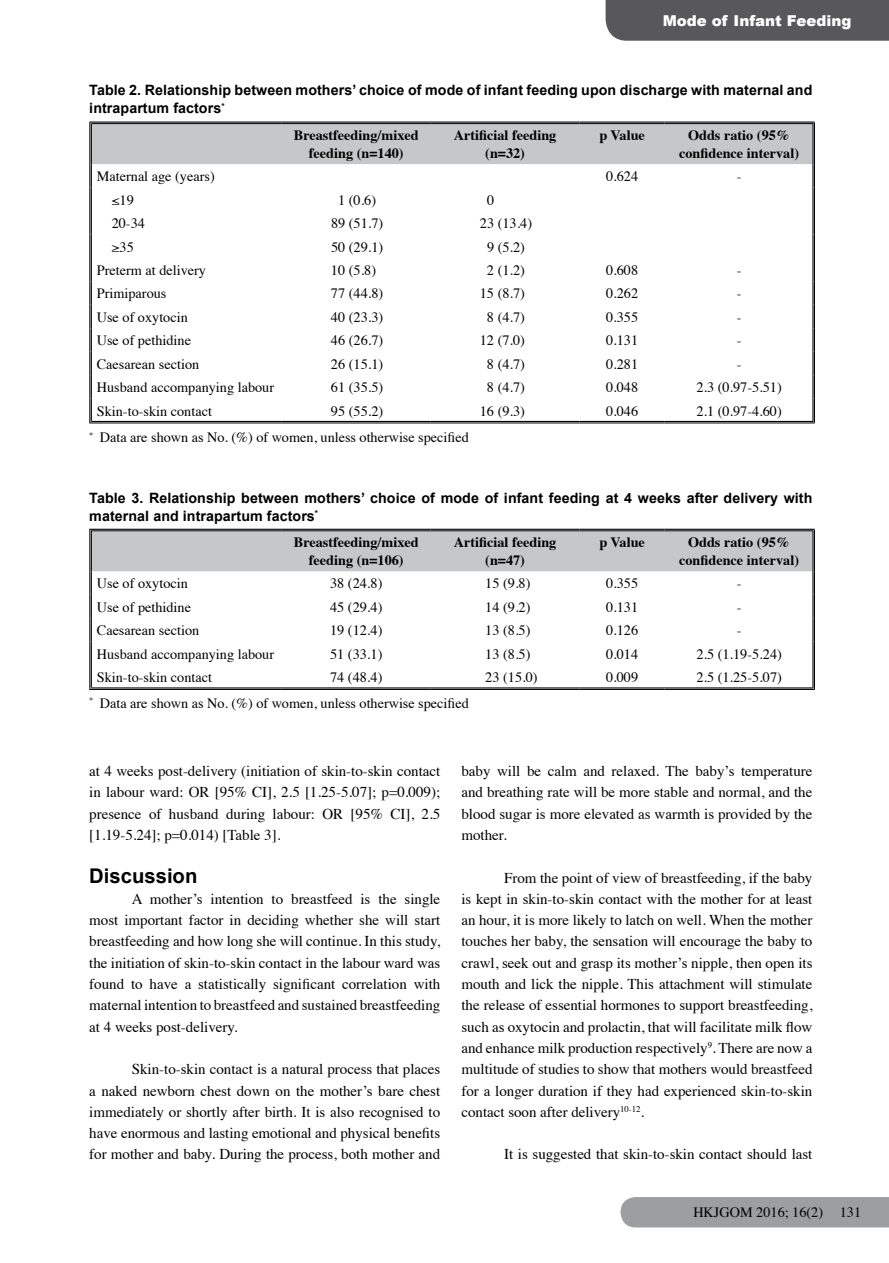
<style>
.page{position:relative;width:889px;height:1263px;background:#fff}
.page>*{position:absolute;margin:0;border:0;box-sizing:border-box;transform-origin:0 0}
.t1{font:700 20.25px "Arial";color:#000}
.t2{font:15px/21.3px "Times";color:#000;text-align:justify}
.t3{font:900 15px "Arial";color:#fff}
.t4{font:14.25px "Times";color:#000}
.t5{font:700 14.25px/18px "Arial";letter-spacing:.005em;color:#000}
.t6{font:700 14.25px/18px "Times";color:#000;text-align:center}
</style>
<div class="page">
<div style="left:605px;top:0;width:284px;height:41px;background:#58585a"></div>
<div style="left:620px;top:1197px;width:269px;height:30px;background:#9c9e9f"></div>
<hr style="left:89px;top:122px;width:193px;height:1px;background:#000">
<hr style="left:282px;top:122px;width:149px;height:1px;background:#000">
<hr style="left:431px;top:122px;width:148px;height:1px;background:#000">
<hr style="left:579px;top:122px;width:85px;height:1px;background:#000">
<hr style="left:664px;top:122px;width:150px;height:1px;background:#000">
<svg style="left:89px;top:123px;width:726px;height:300px"></svg>
<hr style="left:91px;top:421px;width:191px;height:1px;background:#000">
<hr style="left:89px;top:423px;width:193px;height:1px;background:#000">
<hr style="left:282px;top:421px;width:149px;height:1px;background:#000">
<hr style="left:282px;top:423px;width:149px;height:1px;background:#000">
<hr style="left:431px;top:421px;width:148px;height:1px;background:#000">
<hr style="left:431px;top:423px;width:148px;height:1px;background:#000">
<hr style="left:579px;top:421px;width:85px;height:1px;background:#000">
<hr style="left:579px;top:423px;width:85px;height:1px;background:#000">
<hr style="left:664px;top:421px;width:149px;height:1px;background:#000">
<hr style="left:664px;top:423px;width:150px;height:1px;background:#000">
<hr style="left:89px;top:529px;width:193px;height:1px;background:#000">
<hr style="left:282px;top:529px;width:149px;height:1px;background:#000">
<hr style="left:431px;top:529px;width:148px;height:1px;background:#000">
<hr style="left:579px;top:529px;width:85px;height:1px;background:#000">
<hr style="left:664px;top:529px;width:150px;height:1px;background:#000">
<svg style="left:89px;top:530px;width:726px;height:159px"></svg>
<hr style="left:91px;top:687px;width:191px;height:1px;background:#000">
<hr style="left:89px;top:689px;width:193px;height:1px;background:#000">
<hr style="left:282px;top:687px;width:149px;height:1px;background:#000">
<hr style="left:282px;top:689px;width:149px;height:1px;background:#000">
<hr style="left:431px;top:687px;width:148px;height:1px;background:#000">
<hr style="left:431px;top:689px;width:148px;height:1px;background:#000">
<hr style="left:579px;top:687px;width:85px;height:1px;background:#000">
<hr style="left:579px;top:689px;width:85px;height:1px;background:#000">
<hr style="left:664px;top:687px;width:149px;height:1px;background:#000">
<hr style="left:664px;top:689px;width:150px;height:1px;background:#000">
<p class="t3" style="left:662px;top:10px;width:190px">Mode of Infant Feeding</p>
<p class="t5" style="left:89px;top:82px;width:724px">Table 2. Relationship between mothers’ choice of mode of infant feeding upon discharge with maternal and intrapartum factors<sup>*</sup></p>
<p class="t6" style="left:294px;top:124px;width:126px">Breastfeeding/mixed feeding (n=140)</p>
<p class="t6" style="left:454px;top:124px;width:104px">Artificial feeding (n=32)</p>
<p class="t6" style="left:599px;top:124px;width:47px">p Value</p>
<p class="t6" style="left:679px;top:124px;width:121px">Odds ratio (95% confidence interval)</p>
<p class="t4" style="left:97px;top:163px;width:119px">Maternal age (years)</p>
<p class="t4" style="left:606px;top:163px;width:34px">0.624</p>
<p class="t4" style="left:736px;top:163px;width:6px">-</p>
<p class="t4" style="left:112px;top:186px;width:24px">≤19</p>
<p class="t4" style="left:338px;top:186px;width:39px">1 (0.6)</p>
<p class="t4" style="left:487px;top:186px;width:9px">0</p>
<p class="t4" style="left:112px;top:210px;width:35px">20-34</p>
<p class="t4" style="left:331px;top:210px;width:54px">89 (51.7)</p>
<p class="t4" style="left:480px;top:210px;width:54px">23 (13.4)</p>
<p class="t4" style="left:112px;top:233px;width:24px">≥35</p>
<p class="t4" style="left:331px;top:233px;width:54px">50 (29.1)</p>
<p class="t4" style="left:487px;top:233px;width:39px">9 (5.2)</p>
<p class="t4" style="left:97px;top:257px;width:111px">Preterm at delivery</p>
<p class="t4" style="left:331px;top:257px;width:47px">10 (5.8)</p>
<p class="t4" style="left:487px;top:257px;width:39px">2 (1.2)</p>
<p class="t4" style="left:606px;top:257px;width:34px">0.608</p>
<p class="t4" style="left:736px;top:257px;width:6px">-</p>
<p class="t4" style="left:97px;top:280px;width:71px">Primiparous</p>
<p class="t4" style="left:331px;top:280px;width:54px">77 (44.8)</p>
<p class="t4" style="left:480px;top:280px;width:47px">15 (8.7)</p>
<p class="t4" style="left:606px;top:280px;width:34px">0.262</p>
<p class="t4" style="left:736px;top:280px;width:6px">-</p>
<p class="t4" style="left:97px;top:304px;width:93px">Use of oxytocin</p>
<p class="t4" style="left:331px;top:304px;width:54px">40 (23.3)</p>
<p class="t4" style="left:487px;top:304px;width:39px">8 (4.7)</p>
<p class="t4" style="left:606px;top:304px;width:34px">0.355</p>
<p class="t4" style="left:736px;top:304px;width:6px">-</p>
<p class="t4" style="left:97px;top:327px;width:96px">Use of pethidine</p>
<p class="t4" style="left:331px;top:327px;width:54px">46 (26.7)</p>
<p class="t4" style="left:480px;top:327px;width:47px">12 (7.0)</p>
<p class="t4" style="left:606px;top:327px;width:34px">0.131</p>
<p class="t4" style="left:736px;top:327px;width:6px">-</p>
<p class="t4" style="left:97px;top:351px;width:104px">Caesarean section</p>
<p class="t4" style="left:331px;top:351px;width:54px">26 (15.1)</p>
<p class="t4" style="left:487px;top:351px;width:39px">8 (4.7)</p>
<p class="t4" style="left:606px;top:351px;width:34px">0.281</p>
<p class="t4" style="left:736px;top:351px;width:6px">-</p>
<p class="t4" style="left:97px;top:374px;width:179px">Husband accompanying labour</p>
<p class="t4" style="left:331px;top:374px;width:54px">61 (35.5)</p>
<p class="t4" style="left:487px;top:374px;width:39px">8 (4.7)</p>
<p class="t4" style="left:606px;top:374px;width:34px">0.048</p>
<p class="t4" style="left:696px;top:374px;width:87px">2.3 (0.97-5.51)</p>
<p class="t4" style="left:97px;top:397px;width:117px">Skin-to-skin contact</p>
<p class="t4" style="left:331px;top:397px;width:54px">95 (55.2)</p>
<p class="t4" style="left:480px;top:397px;width:47px">16 (9.3)</p>
<p class="t4" style="left:606px;top:397px;width:34px">0.046</p>
<p class="t4" style="left:696px;top:397px;width:87px">2.1 (0.97-4.60)</p>
<p class="t4" style="left:89px;top:424px;width:381px"><sup>*</sup> Data are shown as No. (%) of women, unless otherwise specified</p>
<p class="t5" style="left:89px;top:489px;width:724px">Table 3. Relationship between mothers’ choice of mode of infant feeding at 4 weeks after delivery with maternal and intrapartum factors<sup>*</sup></p>
<p class="t6" style="left:294px;top:532px;width:126px">Breastfeeding/mixed feeding (n=106)</p>
<p class="t6" style="left:454px;top:532px;width:104px">Artificial feeding (n=47)</p>
<p class="t6" style="left:599px;top:532px;width:47px">p Value</p>
<p class="t6" style="left:679px;top:532px;width:121px">Odds ratio (95% confidence interval)</p>
<p class="t4" style="left:97px;top:570px;width:93px">Use of oxytocin</p>
<p class="t4" style="left:330px;top:570px;width:54px">38 (24.8)</p>
<p class="t4" style="left:485px;top:570px;width:47px">15 (9.8)</p>
<p class="t4" style="left:606px;top:570px;width:34px">0.355</p>
<p class="t4" style="left:736px;top:570px;width:6px">-</p>
<p class="t4" style="left:97px;top:594px;width:96px">Use of pethidine</p>
<p class="t4" style="left:330px;top:594px;width:54px">45 (29.4)</p>
<p class="t4" style="left:485px;top:594px;width:47px">14 (9.2)</p>
<p class="t4" style="left:606px;top:594px;width:34px">0.131</p>
<p class="t4" style="left:736px;top:594px;width:6px">-</p>
<p class="t4" style="left:97px;top:617px;width:104px">Caesarean section</p>
<p class="t4" style="left:330px;top:617px;width:54px">19 (12.4)</p>
<p class="t4" style="left:485px;top:617px;width:47px">13 (8.5)</p>
<p class="t4" style="left:606px;top:617px;width:34px">0.126</p>
<p class="t4" style="left:736px;top:617px;width:6px">-</p>
<p class="t4" style="left:97px;top:641px;width:179px">Husband accompanying labour</p>
<p class="t4" style="left:330px;top:641px;width:54px">51 (33.1)</p>
<p class="t4" style="left:485px;top:641px;width:47px">13 (8.5)</p>
<p class="t4" style="left:606px;top:641px;width:34px">0.014</p>
<p class="t4" style="left:696px;top:641px;width:87px">2.5 (1.19-5.24)</p>
<p class="t4" style="left:97px;top:664px;width:117px">Skin-to-skin contact</p>
<p class="t4" style="left:330px;top:664px;width:54px">74 (48.4)</p>
<p class="t4" style="left:485px;top:664px;width:54px">23 (15.0)</p>
<p class="t4" style="left:606px;top:664px;width:34px">0.009</p>
<p class="t4" style="left:696px;top:664px;width:87px">2.5 (1.25-5.07)</p>
<p class="t4" style="left:89px;top:690px;width:381px"><sup>*</sup> Data are shown as No. (%) of women, unless otherwise specified</p>
<p class="t2" style="left:89px;top:759px;width:352px">at 4 weeks post-delivery (initiation of skin-to-skin contact in labour ward: OR [95% CI], 2.5 [1.25-5.07]; p=0.009); presence of husband during labour: OR [95% CI], 2.5 [1.19-5.24]; p=0.014) [Table 3].</p>
<h1 class="t1" style="left:89px;top:862px;width:110px">Discussion</h1>
<p class="t2" style="left:89px;top:887px;width:352px;text-indent:43px">A mother’s intention to breastfeed is the single most important factor in deciding whether she will start breastfeeding and how long she will continue. In this study, the initiation of skin-to-skin contact in the labour ward was found to have a statistically significant correlation with maternal intention to breastfeed and sustained breastfeeding at 4 weeks post-delivery.</p>
<p class="t2" style="left:89px;top:1057px;width:352px;text-indent:43px">Skin-to-skin contact is a natural process that places a naked newborn chest down on the mother’s bare chest immediately or shortly after birth. It is also recognised to have enormous and lasting emotional and physical benefits for mother and baby. During the process, both mother and</p>
<p class="t2" style="left:461px;top:759px;width:352px">baby will be calm and relaxed. The baby’s temperature and breathing rate will be more stable and normal, and the blood sugar is more elevated as warmth is provided by the mother.</p>
<p class="t2" style="left:461px;top:865px;width:352px;text-indent:43px">From the point of view of breastfeeding, if the baby is kept in skin-to-skin contact with the mother for at least an hour, it is more likely to latch on well. When the mother touches her baby, the sensation will encourage the baby to crawl, seek out and grasp its mother’s nipple, then open its mouth and lick the nipple. This attachment will stimulate the release of essential hormones to support breastfeeding, such as oxytocin and prolactin, that will facilitate milk flow and enhance milk production respectively<sup>9</sup>. There are now a multitude of studies to show that mothers would breastfeed for a longer duration if they had experienced skin-to-skin contact soon after delivery<sup>10-12</sup>.</p>
<p class="t2" style="left:504px;top:1142px;width:310px">It is suggested that skin-to-skin contact should last</p>
<p class="t4" style="left:693px;top:1198px;width:169px">HKJGOM 2016; 16(2) 131</p>
</div>
